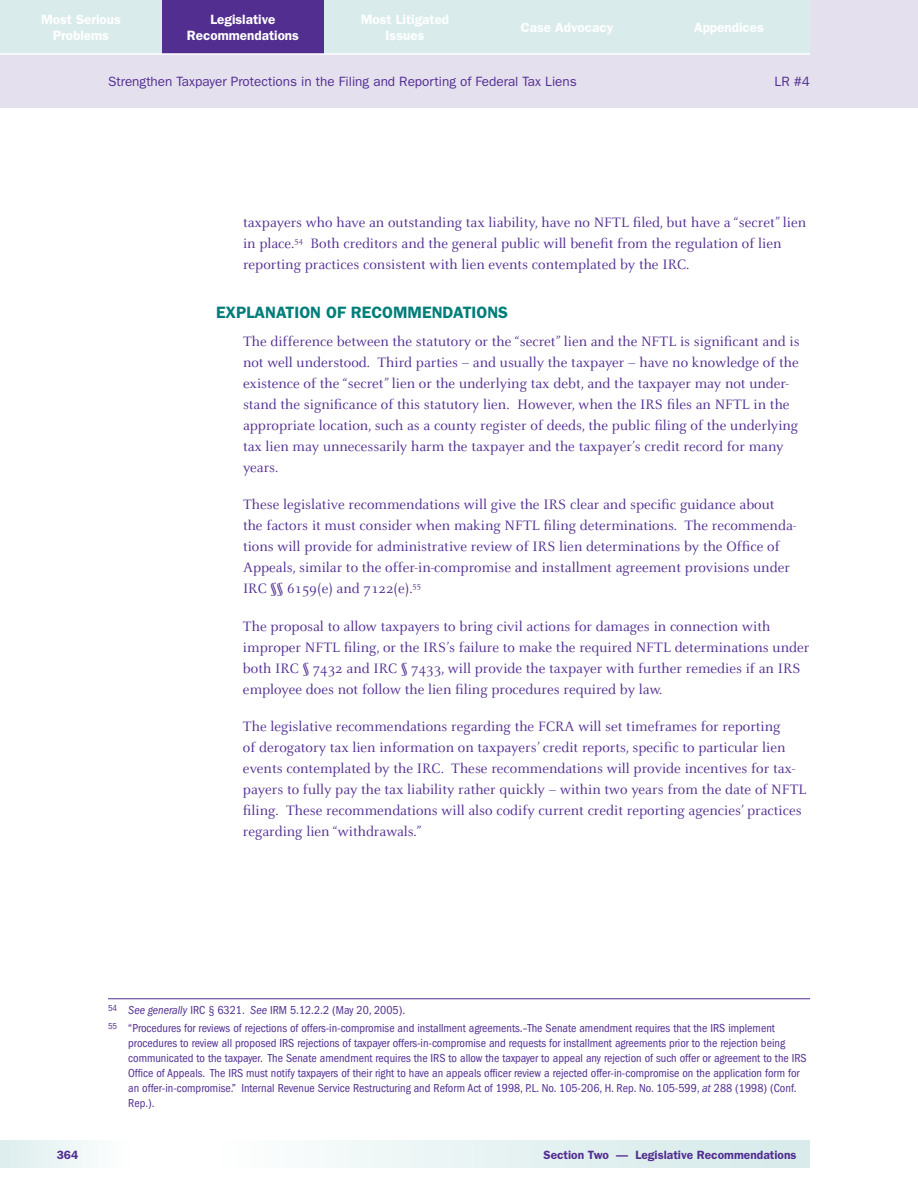
<style>
.page{position:relative;width:918px;height:1188px;background:#fff}
.page>*{position:absolute;margin:0;border:0;box-sizing:border-box;transform-origin:0 0}
.t1{font:600 16.5px "Franklin Gothic";color:#007e7a}
.t2{font:15px/21px "Celeste";color:#522e91}
.t3{font:600 13.5px/16.5px "Franklin Gothic";color:#fff;text-align:center}
.t4{font:13.5px "Franklin Gothic";color:#522e91}
.t5{font:condensed 12px/15px "Franklin Gothic";color:#522e91}
.t6{font:600 12px "Franklin Gothic";color:#522e91}
.s1{font-style:italic}
</style>
<div class="page">
<div style="left:0;top:0;width:918px;height:108px;background:#e5e0ee"></div>
<svg style="left:324px;top:1141px;width:486px;height:27px;background:#e3f1f0"></svg>
<div style="left:0;top:1141px;width:148px;height:27px;background:linear-gradient(to right,#ddeeed,#fff)"></div>
<div style="left:0;top:0;width:162px;height:54px;background:#d9eceb"></div>
<div style="left:162px;top:0;width:162px;height:54px;background:#522e91"></div>
<div style="left:324px;top:0;width:162px;height:54px;background:#d9eceb"></div>
<div style="left:648px;top:0;width:162px;height:54px;background:#d9eceb"></div>
<div style="left:486px;top:0;width:162px;height:54px;background:#d9eceb"></div>
<hr style="left:0;top:53px;width:810px;height:2px;background:#fff">
<hr style="left:108px;top:998px;width:702px;height:1px;background:#522e91">
<p class="t3" style="left:41px;top:11px;width:81px">Most Serious<br>Problems</p>
<p class="t3" style="left:361px;top:11px;width:90px">Most Litigated<br>Issues</p>
<p class="t3" style="left:521px;top:19px;width:94px">Case Advocacy</p>
<p class="t3" style="left:694px;top:19px;width:71px">Appendices</p>
<p class="t3" style="left:187px;top:11px;width:114px">Legislative<br>Recommendations</p>
<p class="t4" style="left:108px;top:74px;width:470px">Strengthen Taxpayer Protections in the Filing and Reporting of Federal Tax Liens</p>
<p class="t4" style="left:775px;top:74px;width:37px">LR #4</p>
<p class="t2" style="left:243px;top:212px;width:565px">taxpayers who have an outstanding tax liability, have no NFTL filed, but have a “secret” lien in place.<sup>54</sup> Both creditors and the general public will benefit from the regulation of lien reporting practices consistent with lien events contemplated by the IRC.</p>
<p class="t1" style="left:216px;top:303px;width:294px">EXPLANATION OF RECOMMENDATIONS</p>
<p class="t2" style="left:243px;top:331px;width:558px">The difference between the statutory or the “secret” lien and the NFTL is significant and is not well understood. Third parties – and usually the taxpayer – have no knowledge of the existence of the “secret” lien or the underlying tax debt, and the taxpayer may not under&shy;stand the significance of this statutory lien. However, when the IRS files an NFTL in the appropriate location, such as a county register of deeds, the public filing of the underlying tax lien may unnecessarily harm the taxpayer and the taxpayer’s credit record for many years.</p>
<p class="t2" style="left:243px;top:495px;width:555px">These legislative recommendations will give the IRS clear and specific guidance about the factors it must consider when making NFTL filing determinations. The recommenda&shy;tions will provide for administrative review of IRS lien determinations by the Office of Appeals, similar to the offer-in-compromise and installment agreement provisions under IRC §§ 6159(e) and 7122(e).<sup>55</sup></p>
<p class="t2" style="left:243px;top:616px;width:568px">The proposal to allow taxpayers to bring civil actions for damages in connection with improper NFTL filing, or the IRS’s failure to make the required NFTL determinations under both IRC § 7432 and IRC § 7433, will provide the taxpayer with further remedies if an IRS employee does not follow the lien filing procedures required by law.</p>
<p class="t2" style="left:243px;top:716px;width:565px">The legislative recommendations regarding the FCRA will set timeframes for reporting<br>of derogatory tax lien information on taxpayers’ credit reports, specific to particular lien events contemplated by the IRC. These recommendations will provide incentives for tax&shy;payers to fully pay the tax liability rather quickly – within two years from the date of NFTL filing. These recommendations will also codify current credit reporting agencies’ practices regarding lien “withdrawals.”</p>
<p class="t5" style="left:108px;top:1001px;width:668px;line-height:18.3px"><sup>54</sup> <span class="s1">See generally</span> IRC § 6321. <span class="s1">See</span> IRM 5.12.2.2 (May 20, 2005).<br><sup>55</sup> “Procedures for reviews of rejections of offers-in-compromise and installment agreements.–The Senate amendment requires that the IRS implement</p>
<p class="t5" style="left:128px;top:1036px;width:680px">procedures to review all proposed IRS rejections of taxpayer offers-in-compromise and requests for installment agreements prior to the rejection being communicated to the taxpayer. The Senate amendment requires the IRS to allow the taxpayer to appeal any rejection of such offer or agreement to the IRS Office of Appeals. The IRS must notify taxpayers of their right to have an appeals officer review a rejected offer-in-compromise on the application form for an offer-in-compromise.” Internal Revenue Service Restructuring and Reform Act of 1998, P.L. No. 105-206, H. Rep. No. 105-599, <span class="s1">at</span> 288 (1998) (Conf.<br>Rep.).</p>
<p class="t6" style="left:57px;top:1148px;width:23px">364</p>
<p class="t6" style="left:543px;top:1148px;width:255px">Section Two — Legislative Recommendations</p>
</div>
